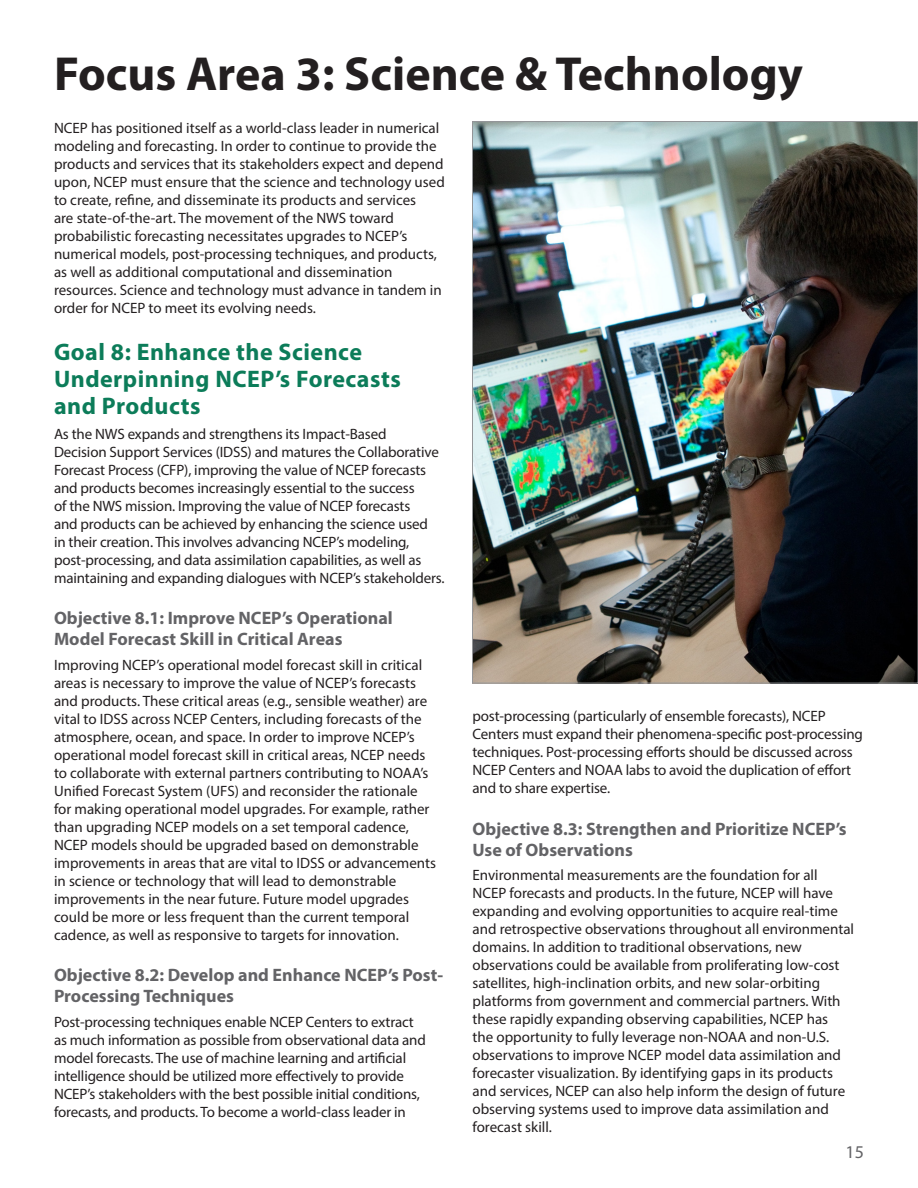
<style>
.page{position:relative;width:918px;height:1188px;background:#fff}
.page>*{position:absolute;margin:0;border:0;box-sizing:border-box;transform-origin:0 0}
.Header_Text{font:700 48px "Myriad Pro";color:#231f20}
.Sub_Header_Text{font:700 24px/27px "Myriad Pro";letter-spacing:.02em;color:#0c7c59}
.Sub_Subheader_Text{font:700 18px/21px "Myriad Pro";color:#636366}
.t1{font:18px "Myriad Pro";color:#636366}
.Body_Text{font:15px/18px "Myriad Pro";color:#231f20}
</style>
<div class="page">
<img style="left:474px;top:123px;width:442px;height:558px">
<p class="Header_Text" style="left:54px;top:43px;width:750px">Focus Area 3: Science &amp; Technology</p>
<p class="Body_Text" style="left:54px;top:118px;width:392px">NCEP has positioned itself as a world-class leader in numerical modeling and forecasting. In order to continue to provide the products and services that its stakeholders expect and depend upon, NCEP must ensure that the science and technology used to create, refine, and disseminate its products and services<br>are state-of-the-art. The movement of the NWS toward probabilistic forecasting necessitates upgrades to NCEP’s numerical models, post-processing techniques, and products, as well as additional computational and dissemination resources. Science and technology must advance in tandem in order for NCEP to meet its evolving needs.</p>
<p class="Sub_Header_Text" style="left:54px;top:338px;width:348px">Goal 8: Enhance the Science<br>Underpinning NCEP’s Forecasts and Products</p>
<p class="Body_Text" style="left:54px;top:424px;width:392px">As the NWS expands and strengthens its Impact-Based<br>Decision Support Services (IDSS) and matures the Collaborative Forecast Process (CFP), improving the value of NCEP forecasts and products becomes increasingly essential to the success<br>of the NWS mission. Improving the value of NCEP forecasts<br>and products can be achieved by enhancing the science used<br>in their creation. This involves advancing NCEP’s modeling, post-processing, and data assimilation capabilities, as well as maintaining and expanding dialogues with NCEP’s stakeholders.</p>
<p class="Sub_Subheader_Text" style="left:54px;top:607px;width:340px">Objective 8.1: Improve NCEP’s Operational<br>Model Forecast Skill in Critical Areas</p>
<p class="Body_Text" style="left:54px;top:655px;width:384px">Improving NCEP’s operational model forecast skill in critical areas is necessary to improve the value of NCEP’s forecasts and products. These critical areas (e.g., sensible weather) are vital to IDSS across NCEP Centers, including forecasts of the atmosphere, ocean, and space. In order to improve NCEP’s operational model forecast skill in critical areas, NCEP needs to collaborate with external partners contributing to NOAA’s Unified Forecast System (UFS) and reconsider the rationale for making operational model upgrades. For example, rather than upgrading NCEP models on a set temporal cadence, NCEP models should be upgraded based on demonstrable improvements in areas that are vital to IDSS or advancements in science or technology that will lead to demonstrable improvements in the near future. Future model upgrades could be more or less frequent than the current temporal cadence, as well as responsive to targets for innovation.</p>
<p class="Sub_Subheader_Text" style="left:54px;top:964px;width:391px">Objective 8.2: Develop and Enhance NCEP’s Post-<br>Processing Techniques</p>
<p class="Body_Text" style="left:54px;top:1012px;width:373px">Post-processing techniques enable NCEP Centers to extract as much information as possible from observational data and model forecasts. The use of machine learning and artificial intelligence should be utilized more effectively to provide NCEP’s stakeholders with the best possible initial conditions, forecasts, and products. To become a world-class leader in</p>
<p class="Body_Text" style="left:472px;top:707px;width:392px">post-processing (particularly of ensemble forecasts), NCEP Centers must expand their phenomena-specific post-processing techniques. Post-processing efforts should be discussed across NCEP Centers and NOAA labs to avoid the duplication of effort and to share expertise.</p>
<p class="Sub_Subheader_Text" style="left:472px;top:817px;width:376px">Objective 8.3: Strengthen and Prioritize NCEP’s<br>Use of Observations</p>
<p class="Body_Text" style="left:472px;top:866px;width:383px">Environmental measurements are the foundation for all NCEP forecasts and products. In the future, NCEP will have expanding and evolving opportunities to acquire real-time and retrospective observations throughout all environmental domains. In addition to traditional observations, new observations could be available from proliferating low-cost satellites, high-inclination orbits, and new solar-orbiting platforms from government and commercial partners. With these rapidly expanding observing capabilities, NCEP has<br>the opportunity to fully leverage non-NOAA and non-U.S. observations to improve NCEP model data assimilation and forecaster visualization. By identifying gaps in its products and services, NCEP can also help inform the design of future observing systems used to improve data assimilation and forecast skill.</p>
<p class="t1" style="left:846px;top:1141px;width:20px">15</p>
</div>
